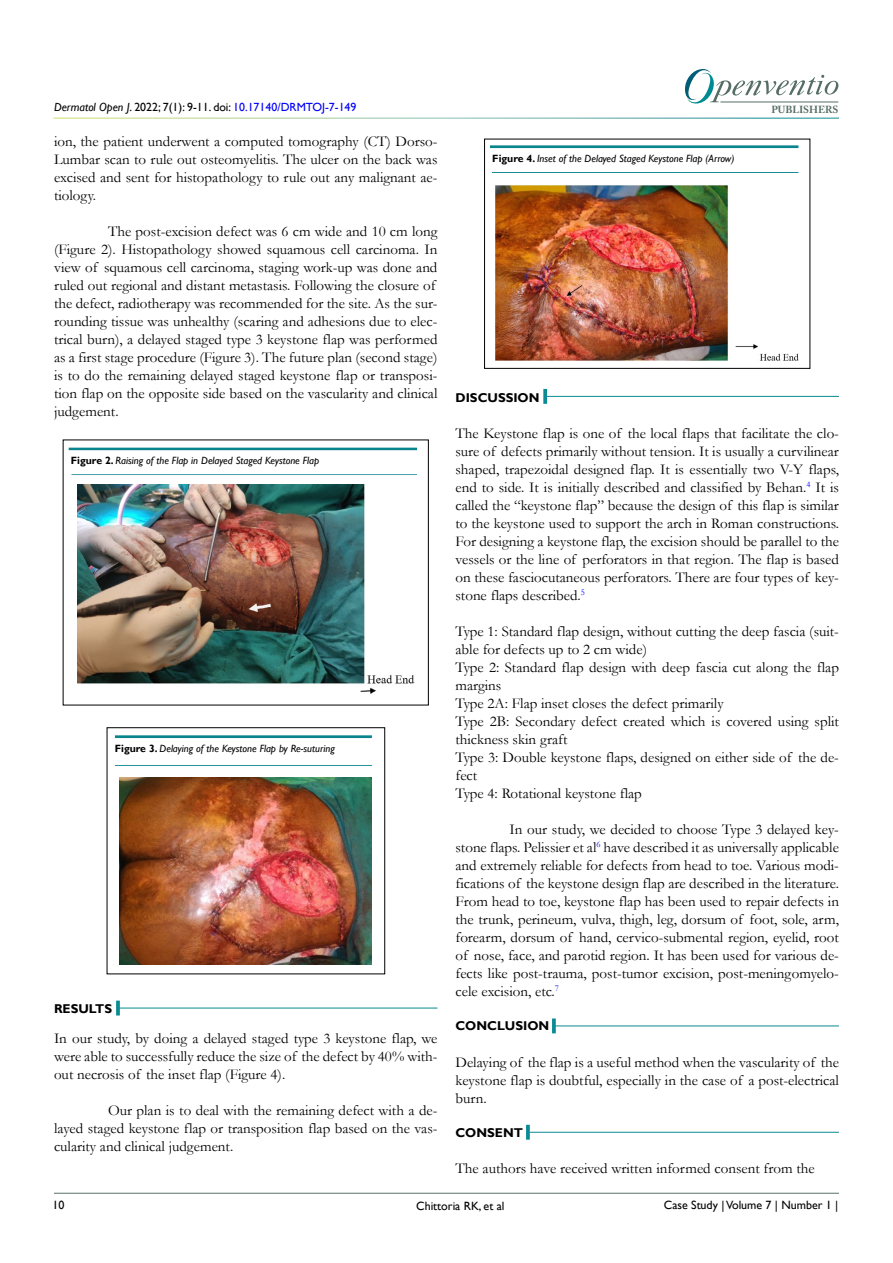
<style>
.page{position:relative;width:893px;height:1263px;background:#fff}
.page>*{position:absolute;margin:0;border:0;box-sizing:border-box;transform-origin:0 0}
.t1{font:15px/18px "Garamond";color:#000;text-align:justify}
.t2{font:700 12.75px "Gill Sans";color:#000}
.t3{font:12px "Gill Sans";color:#000}
.t4{font:12px "Gill Sans";color:#000101}
.t5{font:11.85px "Gill Sans";color:#0000fa}
.t6{font:italic 10.5px "Gill Sans";color:#000}
.t7{font:700 10.2px "Adobe Caslon Pro";color:#566d65}
.s1{font-style:italic;color:#000}
.s2{color:#000}
.s3{font-weight:700;font-style:normal}
</style>
<div class="page">
<hr style="left:54px;top:1193px;width:785px;height:1px;background:#597068">
<svg style="left:685px;top:69px;width:153px;height:35px"></svg>
<hr style="left:720px;top:102px;width:118px;height:1px;background:#566d65">
<hr style="left:554px;top:1025px;width:285px;height:1px;background:#0a8b93">
<svg style="left:552px;top:1018px;width:4px;height:15px"></svg>
<hr style="left:118px;top:1008px;width:319px;height:1px;background:#0a8b93">
<svg style="left:116px;top:1000px;width:4px;height:15px"></svg>
<hr style="left:545px;top:396px;width:294px;height:1px;background:#0a8b93">
<svg style="left:543px;top:389px;width:4px;height:15px"></svg>
<hr style="left:528px;top:1132px;width:311px;height:1px;background:#0a8b93">
<svg style="left:526px;top:1125px;width:4px;height:15px"></svg>
<img style="left:78px;top:485px;width:336px;height:209px">
<div style="left:56px;top:436px;width:373px;height:15px;background:#f6f1f3;opacity:.75"></div>
<div style="left:57px;top:465px;width:372px;height:12px;background:#f6f1f3;opacity:.75"></div>
<div style="left:107px;top:727px;width:278px;height:247px;border:1px solid #000"></div>
<img style="left:119px;top:777px;width:253px;height:187px">
<div style="left:102px;top:723px;width:283px;height:15px;background:#f6f1f3;opacity:.75"></div>
<div style="left:101px;top:755px;width:284px;height:12px;background:#f6f1f3;opacity:.75"></div>
<img style="left:495px;top:185px;width:304px;height:175px">
<div style="left:478px;top:133px;width:332px;height:15px;background:#f6f1f3;opacity:.75"></div>
<div style="left:477px;top:163px;width:334px;height:12px;background:#f6f1f3;opacity:.75"></div>
<p class="t5" style="left:54px;top:100px;width:304px"><span class="s1">Dermatol Open J</span><span class="s2">. 2022; 7(1): 9-11. doi:</span> 10.17140/DRMTOJ-7-149</p>
<p class="t7" style="left:771px;top:104px;width:69px">PUBLISHERS</p>
<p class="t1" style="left:54px;top:132px;width:385px">ion, the patient underwent a computed tomography (CT) Dorso-Lumbar scan to rule out osteomyelitis. The ulcer on the back was excised and sent for histopathology to rule out any malignant ae&shy;tiology.</p>
<p class="t1" style="left:54px;top:222px;width:385px;text-align:left;text-indent:54px">The post-excision defect was 6 cm wide and 10 cm long (Figure 2). Histopathology showed squamous cell carcinoma. In view of squamous cell carcinoma, staging work-up was done and ruled out regional and distant metastasis. Following the closure of the defect, radiotherapy was recommended for the site. As the sur&shy;rounding tissue was unhealthy (scaring and adhesions due to elec&shy;trical burn), a delayed staged type 3 keystone flap was performed as a first stage procedure (Figure 3). The future plan (second stage) is to do the remaining delayed staged keystone flap or transposi&shy;tion flap on the opposite side based on the vascularity and clinical judgement.</p>
<p class="t6" style="left:71px;top:454px;width:250px"><span class="s3">Figure 2.</span> Raising of the Flap in Delayed Staged Keystone Flap</p>
<p class="t6" style="left:115px;top:742px;width:222px"><span class="s3">Figure 3.</span> Delaying of the Keystone Flap by Re-suturing</p>
<p class="t2" style="left:54px;top:1001px;width:60px">RESULTS</p>
<p class="t1" style="left:54px;top:1029px;width:385px">In our study, by doing a delayed staged type 3 keystone flap, we were able to successfully reduce the size of the defect by 40% with&shy;out necrosis of the inset flap (Figure 4).</p>
<p class="t1" style="left:54px;top:1101px;width:385px;text-indent:54px">Our plan is to deal with the remaining defect with a de&shy;layed staged keystone flap or transposition flap based on the vas&shy;cularity and clinical judgement.</p>
<p class="t6" style="left:492px;top:152px;width:244px"><span class="s3">Figure 4.</span> Inset of the Delayed Staged Keystone Flap (Arrow)</p>
<p class="t2" style="left:455px;top:390px;width:86px">DISCUSSION</p>
<p class="t1" style="left:455px;top:424px;width:385px">The Keystone flap is one of the local flaps that facilitate the clo&shy;sure of defects primarily without tension. It is usually a curvilinear shaped, trapezoidal designed flap. It is essentially two V-Y flaps, end to side. It is initially described and classified by Behan.<sup>4</sup> It is called the “keystone flap” because the design of this flap is similar to the keystone used to support the arch in Roman constructions.<br>For designing a keystone flap, the excision should be parallel to the vessels or the line of perforators in that region. The flap is based on these fasciocutaneous perforators. There are four types of key&shy;stone flaps described.<sup>5</sup></p>
<p class="t1" style="left:455px;top:622px;width:385px;text-align:left">Type 1: Standard flap design, without cutting the deep fascia (suit&shy;able for defects up to 2 cm wide)<br>Type 2: Standard flap design with deep fascia cut along the flap margins<br>Type 2A: Flap inset closes the defect primarily<br>Type 2B: Secondary defect created which is covered using split thickness skin graft<br>Type 3: Double keystone flaps, designed on either side of the de&shy;fect<br>Type 4: Rotational keystone flap</p>
<p class="t1" style="left:455px;top:820px;width:385px;text-indent:54px">In our study, we decided to choose Type 3 delayed key&shy;stone flaps. Pelissier et al<sup>6</sup> have described it as universally applicable and extremely reliable for defects from head to toe. Various modi&shy;fications of the keystone design flap are described in the literature.<br>From head to toe, keystone flap has been used to repair defects in the trunk, perineum, vulva, thigh, leg, dorsum of foot, sole, arm, forearm, dorsum of hand, cervico-submental region, eyelid, root of nose, face, and parotid region. It has been used for various de&shy;fects like post-trauma, post-tumor excision, post-meningomyelo&shy;cele excision, etc.<sup>7</sup></p>
<p class="t2" style="left:455px;top:1018px;width:95px">CONCLUSION</p>
<p class="t1" style="left:455px;top:1052px;width:385px">Delaying of the flap is a useful method when the vascularity of the keystone flap is doubtful, especially in the case of a post-electrical burn.</p>
<p class="t2" style="left:455px;top:1125px;width:69px">CONSENT</p>
<p class="t1" style="left:455px;top:1159px;width:361px">The authors have received written informed consent from the</p>
<p class="t3" style="left:52px;top:1198px;width:13px">10</p>
<p class="t3" style="left:664px;top:1198px;width:176px">Case Study | Volume 7 | Number 1 |</p>
<p class="t4" style="left:416px;top:1199px;width:90px">Chittoria RK, et al</p>
</div>
